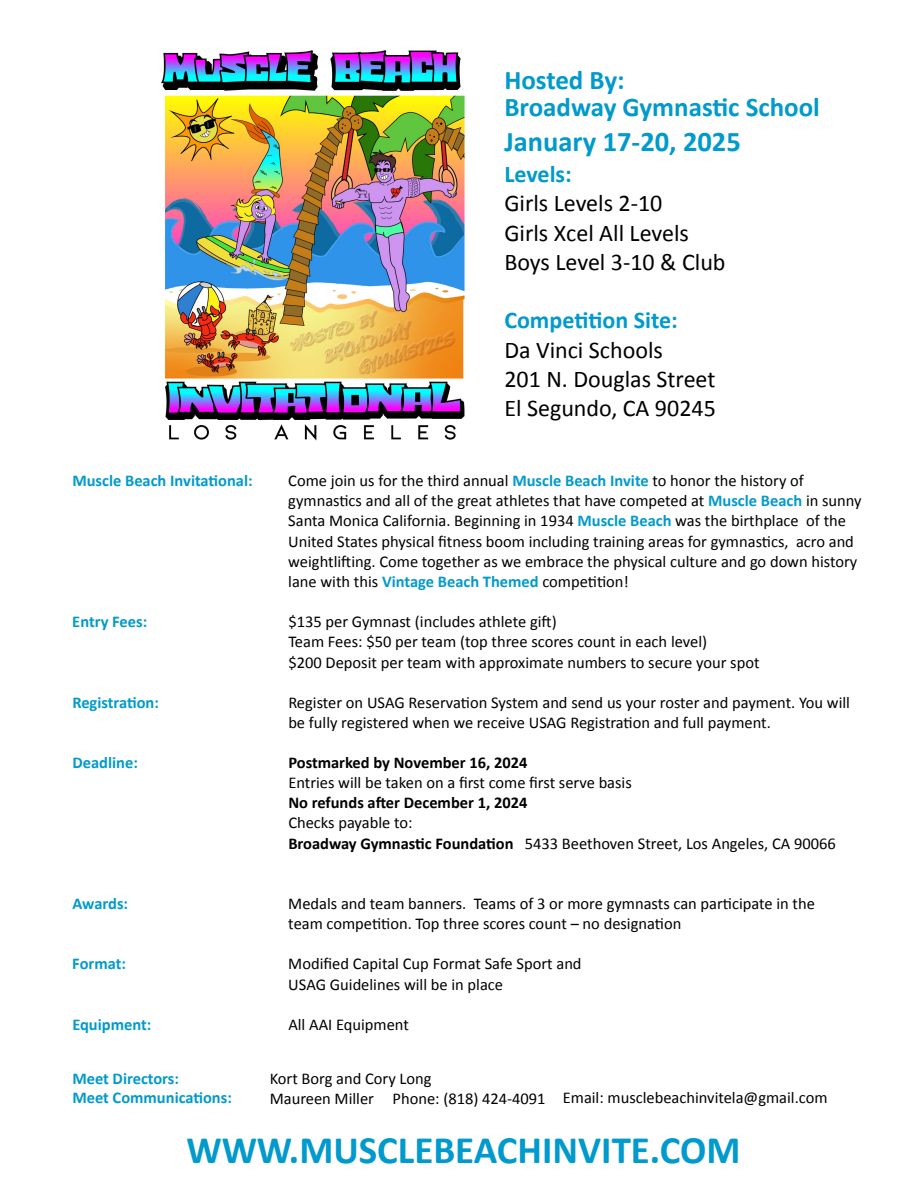
<style>
.page{position:relative;width:918px;height:1188px;background:#fff}
.page>*{position:absolute;margin:0;border:0;box-sizing:border-box;transform-origin:0 0}
.t1{font:700 39px "Calibri";color:#009acd}
.t2{font:700 28.5px "Calibri";color:#009acd}
.t3{font:700 27px/27px "Calibri";color:#009acd}
.t4{font:24px/29.2px "Calibri";color:#000}
.t5{font:700 24px "Calibri";color:#009acd}
.t6{font:16.5px/20.1px "Calibri";color:#000}
.t7{font:700 16.5px/19.8px "Calibri";color:#009acd}
.t8{font:700 16.5px "Calibri";color:#000}
.s1{font-weight:700;color:#009acd}
.s2{font-weight:700}
</style>
<div class="page">
<img style="left:161px;top:50px;width:304px;height:391px">
<h3 class="t3" style="left:504px;top:66px;width:317px">Hosted By:<br>Broadway Gymnastic School</h3>
<h2 class="t2" style="left:504px;top:121px;width:238px">January 17-20, 2025</h2>
<h3 class="t5" style="left:504px;top:157px;width:69px">Levels:</h3>
<h3 class="t4" style="left:504px;top:188px;width:223px">Girls Levels 2-10<br>Girls Xcel All Levels<br>Boys Level 3-10 &amp; Club</h3>
<h3 class="t5" style="left:504px;top:303px;width:175px">Competition Site:</h3>
<h3 class="t4" style="left:504px;top:334px;width:213px">Da Vinci Schools<br>201 N. Douglas Street<br>El Segundo, CA 90245</h3>
<p class="t7" style="left:72px;top:470px;width:182px">Muscle Beach Invitational:</p>
<p class="t6" style="left:288px;top:470px;width:575px">Come join us for the third annual <span class="s1">Muscle Beach Invite</span> to honor the history of gymnastics and all of the great athletes that have competed at <span class="s1">Muscle Beach</span> in sunny Santa Monica California. Beginning in 1934 <span class="s1">Muscle Beach</span> was the birthplace of the United States physical fitness boom including training areas for gymnastics, acro and weightlifting. Come together as we embrace the physical culture and go down history lane with this <span class="s1">Vintage Beach Themed</span> competition!</p>
<p class="t7" style="left:72px;top:611px;width:76px">Entry Fees:</p>
<p class="t6" style="left:288px;top:611px;width:473px">$135 per Gymnast (includes athlete gift)<br>Team Fees: $50 per team (top three scores count in each level)<br>$200 Deposit per team with approximate numbers to secure your spot</p>
<p class="t7" style="left:72px;top:692px;width:88px">Registration:</p>
<p class="t6" style="left:288px;top:692px;width:563px">Register on USAG Reservation System and send us your roster and payment. You will be fully registered when we receive USAG Registration and full payment.</p>
<p class="t7" style="left:72px;top:752px;width:67px">Deadline:</p>
<p class="t8" style="left:288px;top:751px;width:241px">Postmarked by November 16, 2024</p>
<p class="t6" style="left:288px;top:772px;width:345px">Entries will be taken on a first come first serve basis</p>
<p class="t8" style="left:288px;top:791px;width:241px">No refunds after December 1, 2024</p>
<p class="t6" style="left:288px;top:812px;width:549px">Checks payable to:<br><span class="s2">Broadway Gymnastic Foundation</span> 5433 Beethoven Street, Los Angeles, CA 90066</p>
<p class="t7" style="left:72px;top:893px;width:57px">Awards:</p>
<p class="t6" style="left:288px;top:893px;width:528px">Medals and team banners. Teams of 3 or more gymnasts can participate in the team competition. Top three scores count – no designation</p>
<p class="t7" style="left:72px;top:953px;width:55px">Format:</p>
<p class="t6" style="left:288px;top:953px;width:295px">Modified Capital Cup Format Safe Sport and<br>USAG Guidelines will be in place</p>
<p class="t7" style="left:72px;top:1014px;width:80px">Equipment:</p>
<p class="t6" style="left:288px;top:1014px;width:122px">All AAI Equipment</p>
<p class="t7" style="left:72px;top:1068px;width:161px">Meet Directors:<br>Meet Communications:</p>
<p class="t6" style="left:270px;top:1068px;width:277px">Kort Borg and Cory Long<br>Maureen Miller Phone: (818) 424-4091</p>
<p class="t6" style="left:563px;top:1087px;width:266px">Email: musclebeachinvitela@gmail.com</p>
<h1 class="t1" style="left:186px;top:1122px;width:556px">WWW.MUSCLEBEACHINVITE.COM</h1>
</div>
